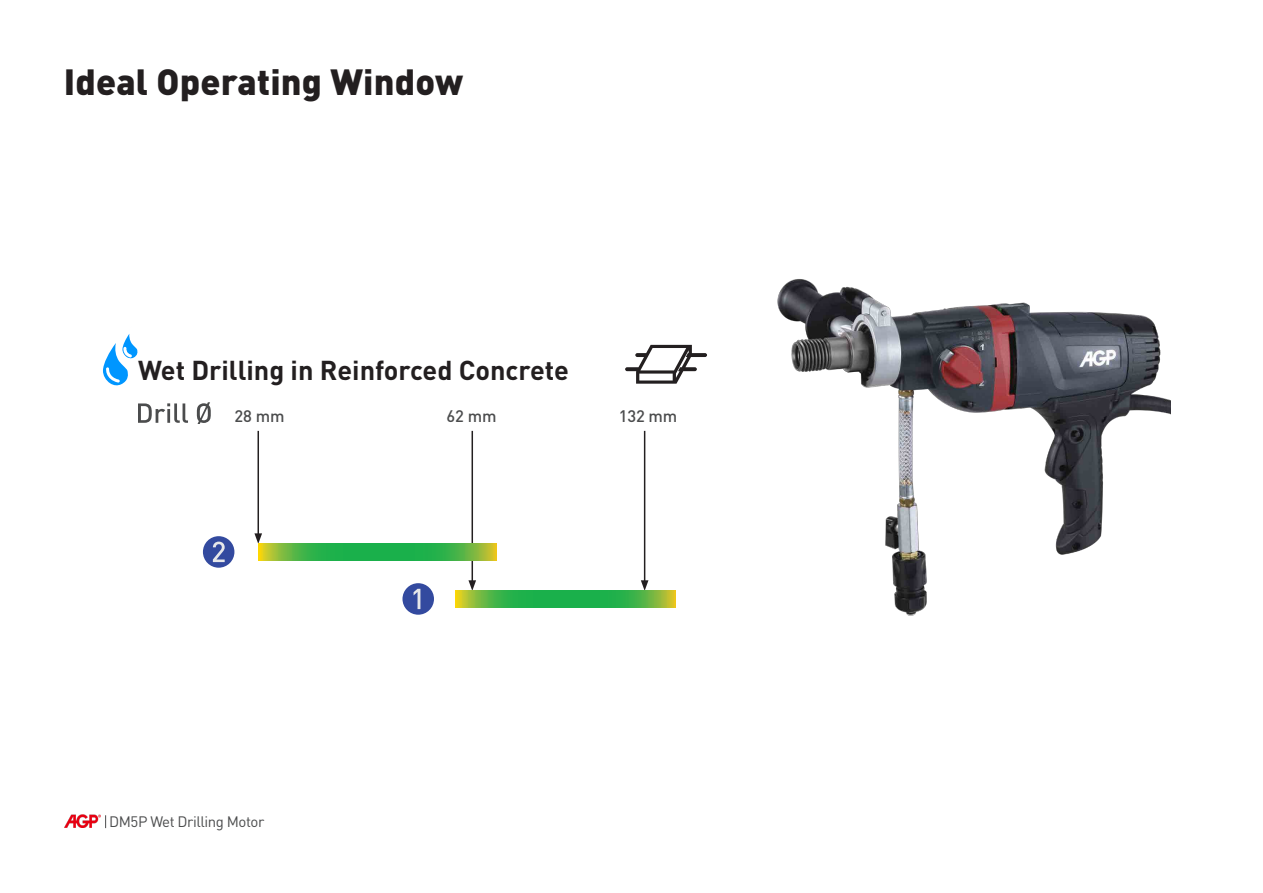
<style>
.page{position:relative;width:1263px;height:893px;background:#fff}
.page>*{position:absolute;margin:0;border:0;box-sizing:border-box;transform-origin:0 0}
.t1{font:900 36px "DIN Pro";letter-spacing:.005em;color:#231f20}
.t2{font:700 27px "DIN Pro";color:#231f20}
.t3{font:500 16.5px "DIN Pro";color:#4b4c4d}
.t4{font:15px "DIN Pro";letter-spacing:-.03em;color:#4b4c4d}
</style>
<div class="page">
<svg style="left:105px;top:815px;width:1px;height:13px"></svg>
<img style="left:64px;top:814px;width:37px;height:13px">
<div style="left:402px;top:583px;width:32px;height:32px;background:#334a9f;border-radius:50%"></div>
<svg style="left:414px;top:589px;width:6px;height:20px"></svg>
<hr style="left:257px;top:431px;width:2px;height:105px;background:#231f20">
<svg style="left:254px;top:533px;width:8px;height:11px"></svg>
<hr style="left:471px;top:431px;width:2px;height:152px;background:#231f20">
<svg style="left:468px;top:580px;width:8px;height:11px"></svg>
<hr style="left:644px;top:431px;width:1px;height:152px;background:#231f20">
<svg style="left:641px;top:580px;width:7px;height:11px"></svg>
<svg style="left:258px;top:544px;width:239px;height:16px;background:#49b544"></svg>
<svg style="left:138px;top:402px;width:73px;height:22px"></svg>
<svg style="left:625px;top:345px;width:82px;height:39px"></svg>
<svg style="left:103px;top:334px;width:35px;height:52px"></svg>
<img style="left:777px;top:279px;width:394px;height:337px">
<svg style="left:455px;top:591px;width:221px;height:16px;background:#49b544"></svg>
<div style="left:203px;top:536px;width:31px;height:32px;background:#334a9f;border-radius:50%"></div>
<svg style="left:213px;top:542px;width:12px;height:20px"></svg>
<h1 class="t1" style="left:64px;top:57px;width:401px">Ideal Operating Window</h1>
<p class="t2" style="left:138px;top:352px;width:433px">Wet Drilling in Reinforced Concrete</p>
<p class="t3" style="left:234px;top:404px;width:52px">28 mm</p>
<p class="t3" style="left:446px;top:404px;width:52px">62 mm</p>
<p class="t3" style="left:619px;top:404px;width:60px">132 mm</p>
<p class="t4" style="left:109px;top:811px;width:157px">DM5P Wet Drilling Motor</p>
</div>
